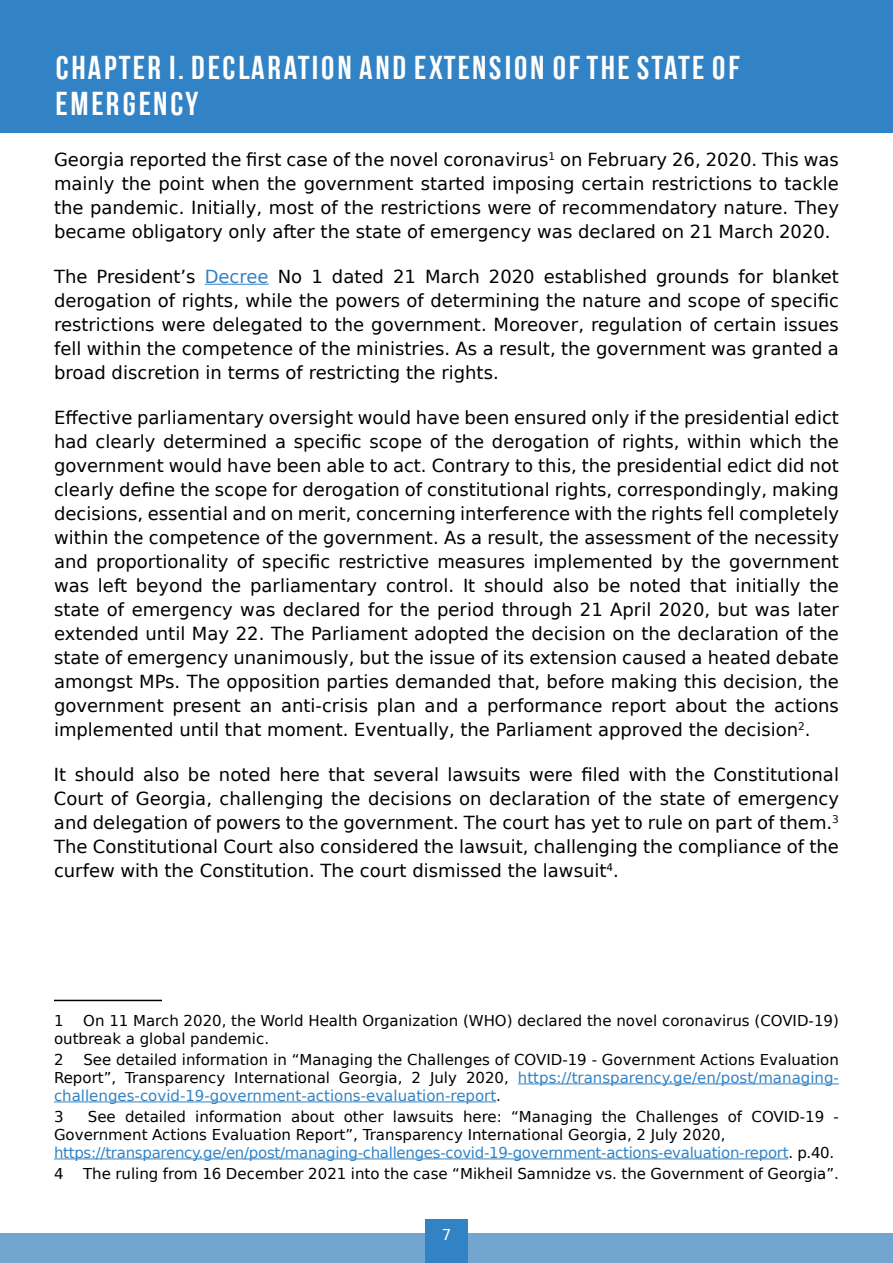
<style>
.page{position:relative;width:893px;height:1263px;background:#fff}
.page>*{position:absolute;margin:0;border:0;box-sizing:border-box;transform-origin:0 0}
.t1{font:700 33px/36.3px "Bebas Neue";color:#fff}
.t2{font:18px/24px "DejaVu Sans";color:#000;text-align:justify}
.t3{font:15px/18px "DejaVu Sans";color:#000}
.t4{font:15px "DejaVu Sans";color:#fff}
.s1{color:#3283c5}
</style>
<div class="page">
<div style="left:0;top:1233px;width:893px;height:30px;background:#72a5cf"></div>
<div style="left:425px;top:1219px;width:42px;height:44px;background:#3283c5"></div>
<div style="left:0;top:0;width:893px;height:132px;background:#3283c5"></div>
<hr style="left:205px;top:284px;width:64px;height:1px;background:#3283c5">
<hr style="left:54px;top:1000px;width:108px;height:1px;background:#000">
<hr style="left:518px;top:1083px;width:321px;height:1px;background:#3283c5">
<hr style="left:54px;top:1101px;width:442px;height:1px;background:#3283c5">
<hr style="left:54px;top:1158px;width:734px;height:1px;background:#3283c5">
<h1 class="t1" style="left:54px;top:49px;width:688px">CHAPTER I. DECLARATION AND EXTENSION OF THE STATE OF<br>EMERGENCY</h1>
<p class="t2" style="left:54px;top:147px;width:786px">Georgia reported the first case of the novel coronavirus<sup>1</sup> on February 26, 2020. This was mainly the point when the government started imposing certain restrictions to tackle the pandemic. Initially, most of the restrictions were of recommendatory nature. They became obligatory only after the state of emergency was declared on 21 March 2020.</p>
<p class="t2" style="left:54px;top:264px;width:786px">The President’s <span class="s1">Decree</span> No 1 dated 21 March 2020 established grounds for blanket derogation of rights, while the powers of determining the nature and scope of specific restrictions were delegated to the government. Moreover, regulation of certain issues fell within the competence of the ministries. As a result, the government was granted a broad discretion in terms of restricting the rights.</p>
<p class="t2" style="left:54px;top:405px;width:786px">Effective parliamentary oversight would have been ensured only if the presidential edict had clearly determined a specific scope of the derogation of rights, within which the government would have been able to act. Contrary to this, the presidential edict did not clearly define the scope for derogation of constitutional rights, correspondingly, making decisions, essential and on merit, concerning interference with the rights fell completely within the competence of the government. As a result, the assessment of the necessity and proportionality of specific restrictive measures implemented by the government was left beyond the parliamentary control. It should also be noted that initially the state of emergency was declared for the period through 21 April 2020, but was later extended until May 22. The Parliament adopted the decision on the declaration of the state of emergency unanimously, but the issue of its extension caused a heated debate amongst MPs. The opposition parties demanded that, before making this decision, the government present an anti-crisis plan and a performance report about the actions implemented until that moment. Eventually, the Parliament approved the decision<sup>2</sup>.</p>
<p class="t2" style="left:54px;top:762px;width:786px">It should also be noted here that several lawsuits were filed with the Constitutional Court of Georgia, challenging the decisions on declaration of the state of emergency and delegation of powers to the government. The court has yet to rule on part of them.<sup>3<br></sup>The Constitutional Court also considered the lawsuit, challenging the compliance of the curfew with the Constitution. The court dismissed the lawsuit<sup>4</sup>.</p>
<p class="t3" style="left:54px;top:1011px;width:786px;text-indent:29px">On 11 March 2020, the World Health Organization (WHO) declared the novel coronavirus (COVID-19) outbreak a global pandemic.</p>
<p class="t3" style="left:54px;top:1050px;width:11px">2</p>
<p class="t3" style="left:54px;top:1011px;width:11px">1</p>
<p class="t3" style="left:54px;top:1050px;width:786px;text-align:justify;text-indent:29px">See detailed information in “Managing the Challenges of COVID-19 - Government Actions Evaluation Report”, Transparency International Georgia, 2 July 2020, <span class="s1">https://transparency.ge/en/post/managing&shy;challenges-covid-19-government-actions-evaluation-report</span>.</p>
<p class="t3" style="left:54px;top:1107px;width:11px">3</p>
<p class="t3" style="left:54px;top:1107px;width:786px;text-indent:34px">See detailed information about other lawsuits here: “Managing the Challenges of COVID-19 -<br>Government Actions Evaluation Report”, Transparency International Georgia, 2 July 2020, <span class="s1">https://transparency.ge/en/post/managing-challenges-covid-19-government-actions-evaluation-report</span>. p.40.</p>
<p class="t3" style="left:54px;top:1164px;width:11px">4</p>
<p class="t3" style="left:83px;top:1164px;width:757px">The ruling from 16 December 2021 into the case “Mikheil Samnidze vs. the Government of Georgia”.</p>
<p class="t4" style="left:442px;top:1222px;width:11px">7</p>
</div>
